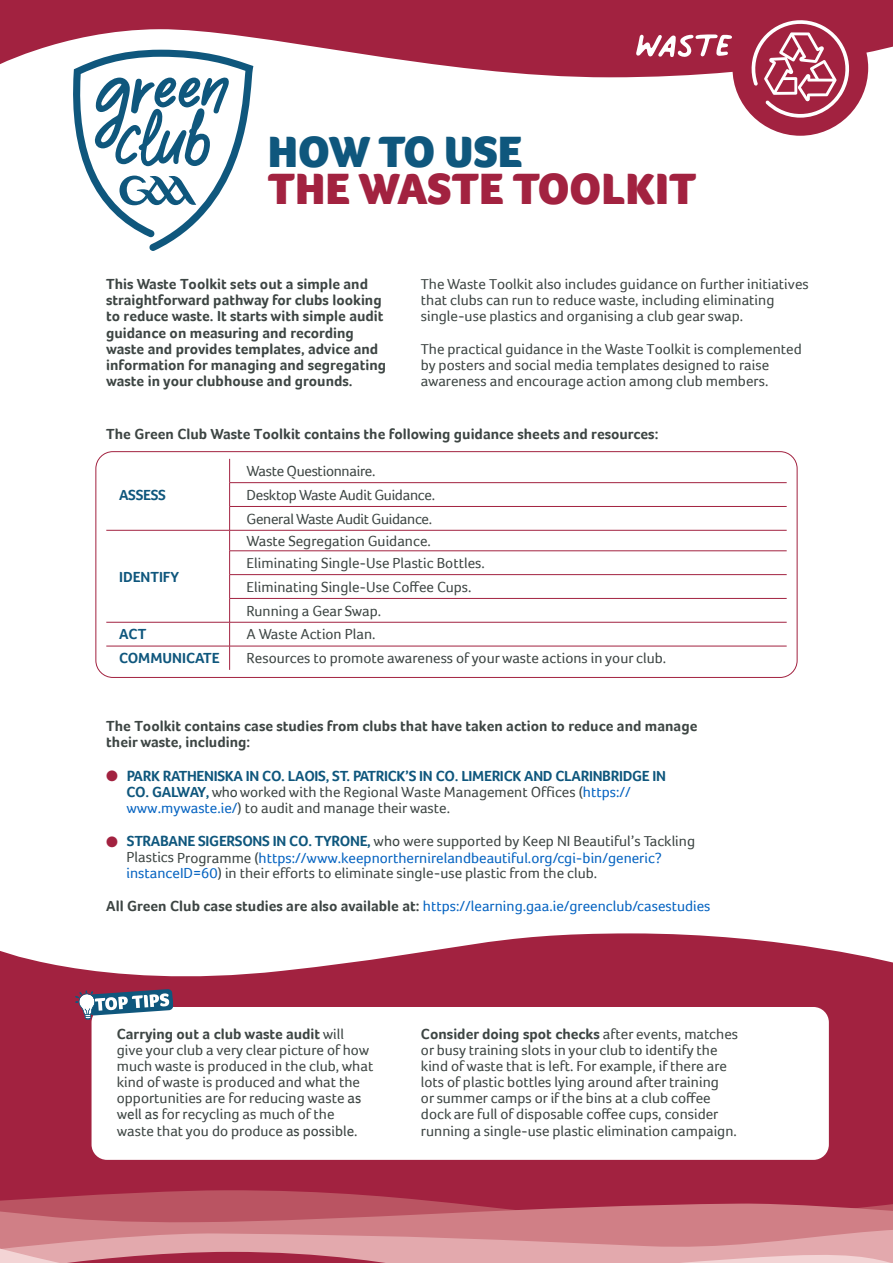
<style>
.page{position:relative;width:893px;height:1263px;background:#fff}
.page>*{position:absolute;margin:0;border:0;box-sizing:border-box;transform-origin:0 0}
.t1{font:66.15px "Palmer Lake Print";letter-spacing:-.03em;color:#fff;scale:1.05 1}
.t2{font:900 45px/37.5px "Foco";color:#a22240}
.No_Spacing{font:15px/16.2px "Foco";color:#3d4543}
.t3{font:700 15px/16.2px "Foco";color:#3d4543}
.t4{font:15px/16.6px "Foco";color:#0563c1}
.No_Spacing-2{font:700 15px/15.9px "Foco";letter-spacing:-.02em;color:#0f577d}
.No_Spacing-3{font:15px "Foco";letter-spacing:-.02em;color:#3d4543}
.No_Spacing-4{font:700 15px "Foco";color:#0f577d}
.s1{color:#0f577d}
.s2{color:#a22240}
.s3{font-family:"Foco Trial"}
.s4{font-family:"Foco Trial";font-weight:400;color:#3d4543}
.s5{font-weight:400;color:#3d4543}
.s6{font-weight:400;color:#0563c1}
.s7{font-weight:700;color:#0f577d}
.s8{font-family:"Foco Trial";font-weight:700;color:#0f577d}
.s9{font-family:"Foco Trial";color:#3d4543}
.s10{color:#3d4543}
.s11{color:#0563c1}
.s12{font-weight:700;color:#3d4543}
.s13{font-weight:700}
</style>
<div class="page">
<svg style="left:0;top:933px;width:893px;height:254px;fill:#a22240"></svg>
<svg style="left:0;top:1187px;width:893px;height:16px;background:#a82f49"></svg>
<svg style="left:0;top:1203px;width:893px;height:4px;background:#b5495b"></svg>
<svg style="left:0;top:1207px;width:893px;height:29px;background:#cb757e"></svg>
<svg style="left:0;top:1236px;width:893px;height:27px;background:#da989f"></svg>
<svg style="left:73px;top:77px;width:179px;height:174px"></svg>
<div style="left:92px;top:1007px;width:737px;height:153px;background:#fff;border-radius:15px"></div>
<svg style="left:75px;top:989px;width:98px;height:31px"></svg>
<div style="left:96px;top:451px;width:701px;height:227px;border:1px solid #a22240;border-radius:17px"></div>
<hr style="left:229px;top:482px;width:558px;height:1px;background:#a22240">
<hr style="left:229px;top:506px;width:558px;height:1px;background:#a22240">
<hr style="left:106px;top:530px;width:124px;height:1px;background:#a22240">
<hr style="left:230px;top:530px;width:557px;height:1px;background:#a22240">
<hr style="left:229px;top:550px;width:558px;height:1px;background:#a22240">
<hr style="left:229px;top:574px;width:558px;height:1px;background:#a22240">
<hr style="left:229px;top:598px;width:558px;height:1px;background:#a22240">
<hr style="left:106px;top:622px;width:124px;height:1px;background:#a22240">
<hr style="left:230px;top:622px;width:557px;height:1px;background:#a22240">
<hr style="left:106px;top:646px;width:124px;height:1px;background:#a22240">
<hr style="left:230px;top:646px;width:557px;height:1px;background:#a22240">
<svg style="left:229px;top:459px;width:1px;height:211px"></svg>
<svg style="left:0;top:0;width:893px;height:77px;fill:#a22240"></svg>
<div style="left:732px;top:0;width:136px;height:136px;background:#a22240;border-radius:50%"></div>
<svg style="left:752px;top:20px;width:97px;height:98px"></svg>
<p class="t1" style="left:636px;top:11px;width:93px">waste</p>
<p class="t2" style="left:268px;top:133px;width:430px"><span class="s1">HOW TO USE<br></span>THE WASTE TOOLKIT</p>
<p class="t3" style="left:106px;top:276px;width:281px">This Waste Toolkit sets out a simple and straightforward pathway for clubs looking to reduce waste. It starts with simple audit guidance on measuring and recording waste and provides templates, advice and information for managing and segregating waste in your clubhouse and grounds.</p>
<p class="No_Spacing" style="left:421px;top:276px;width:389px">The Waste Toolkit also includes guidance on further initiatives that clubs can run to reduce waste, including eliminating single-use plastics and organising a club gear swap.</p>
<p class="No_Spacing" style="left:421px;top:340px;width:382px">The practical guidance in the Waste Toolkit is complemented by posters and social media templates designed to raise awareness and encourage action among club members.</p>
<p class="t3" style="left:106px;top:426px;width:554px">The Green Club Waste Toolkit contains the following guidance sheets and resources:</p>
<p class="No_Spacing-2" style="left:119px;top:487px;width:48px">ASSESS</p>
<p class="No_Spacing-4" style="left:119px;top:568px;width:62px">IDENTIFY</p>
<p class="No_Spacing-3" style="left:247px;top:462px;width:130px">Waste Questionnaire.</p>
<p class="No_Spacing-3" style="left:247px;top:486px;width:190px">Desktop Waste Audit Guidance.</p>
<p class="No_Spacing-3" style="left:247px;top:510px;width:187px">General Waste Audit Guidance.</p>
<p class="No_Spacing" style="left:247px;top:533px;width:186px">Waste Segregation Guidance.</p>
<p class="No_Spacing" style="left:247px;top:555px;width:240px">Eliminating Single-Use Plastic Bottles.</p>
<p class="No_Spacing" style="left:247px;top:578px;width:226px">Eliminating Single-Use Coffee Cups.</p>
<p class="No_Spacing" style="left:247px;top:602px;width:136px">Running a Gear Swap.</p>
<p class="No_Spacing-2" style="left:119px;top:626px;width:29px">ACT</p>
<p class="No_Spacing" style="left:247px;top:626px;width:130px">A Waste Action Plan.</p>
<p class="No_Spacing-4" style="left:119px;top:649px;width:102px">COMMUNICATE</p>
<p class="No_Spacing" style="left:247px;top:650px;width:421px">Resources to promote awareness of your waste actions in your club.</p>
<p class="t3" style="left:106px;top:717px;width:593px">The Toolkit contains case studies from clubs that have taken action to reduce and manage their waste, including:</p>
<p class="No_Spacing-2" style="left:126px;top:767px;width:541px;text-indent:-20px"><span class="s2">●</span> PARK RATHENISKA IN CO. LAOIS, ST. PATRICK’S IN CO<span class="s3">.</span> LIMERICK AND CLARINBRIDGE IN<br>CO. GALWAY<span class="s3">,</span> <span class="s4">who</span> <span class="s5">worked with the Regional Waste Management Offices (</span><span class="s6">https:// www.mywaste.ie/</span><span class="s5">) to audit and manage their waste.</span></p>
<p class="t4" style="left:126px;top:833px;width:570px;text-indent:-20px"><span class="s2">●</span> <span class="s7">STRABANE SIGERSONS IN CO. TYRONE</span><span class="s8">,</span> <span class="s9">who</span> <span class="s10">were supported by Keep NI Beautiful’s Tackling<br>Plastics Programme (</span>https://www.keepnorthernirelandbeautiful.org/cgi-bin/generic?</p>
<p class="No_Spacing" style="left:126px;top:865px;width:472px"><span class="s11">instanceID=60</span>) in their efforts to eliminate single-use plastic from the club.</p>
<p class="t4" style="left:106px;top:898px;width:606px"><span class="s12">All Green Club case studies are also available at:</span> https://learning.gaa.ie/greenclub/casestudies</p>
<p class="No_Spacing" style="left:117px;top:1026px;width:258px"><span class="s13">Carrying out a club waste audit</span> will give your club a very clear picture of how much waste is produced in the club, what kind of waste is produced and what the opportunities are for reducing waste <span class="s3">as well as</span> for recycling as much of the waste that you do produce <span class="s3">as possible.</span></p>
<p class="No_Spacing" style="left:421px;top:1025px;width:319px"><span class="s13">Consider doing spot checks</span> after events, matches or busy training slots in your club to identify the kind of waste that is left. For example, if there are lots of plastic bottles lying around after training<br>or summer camps or if the bins at a club coffee dock are full of disposable coffee cups, consider running a single-use plastic elimination campaign.</p>
</div>
